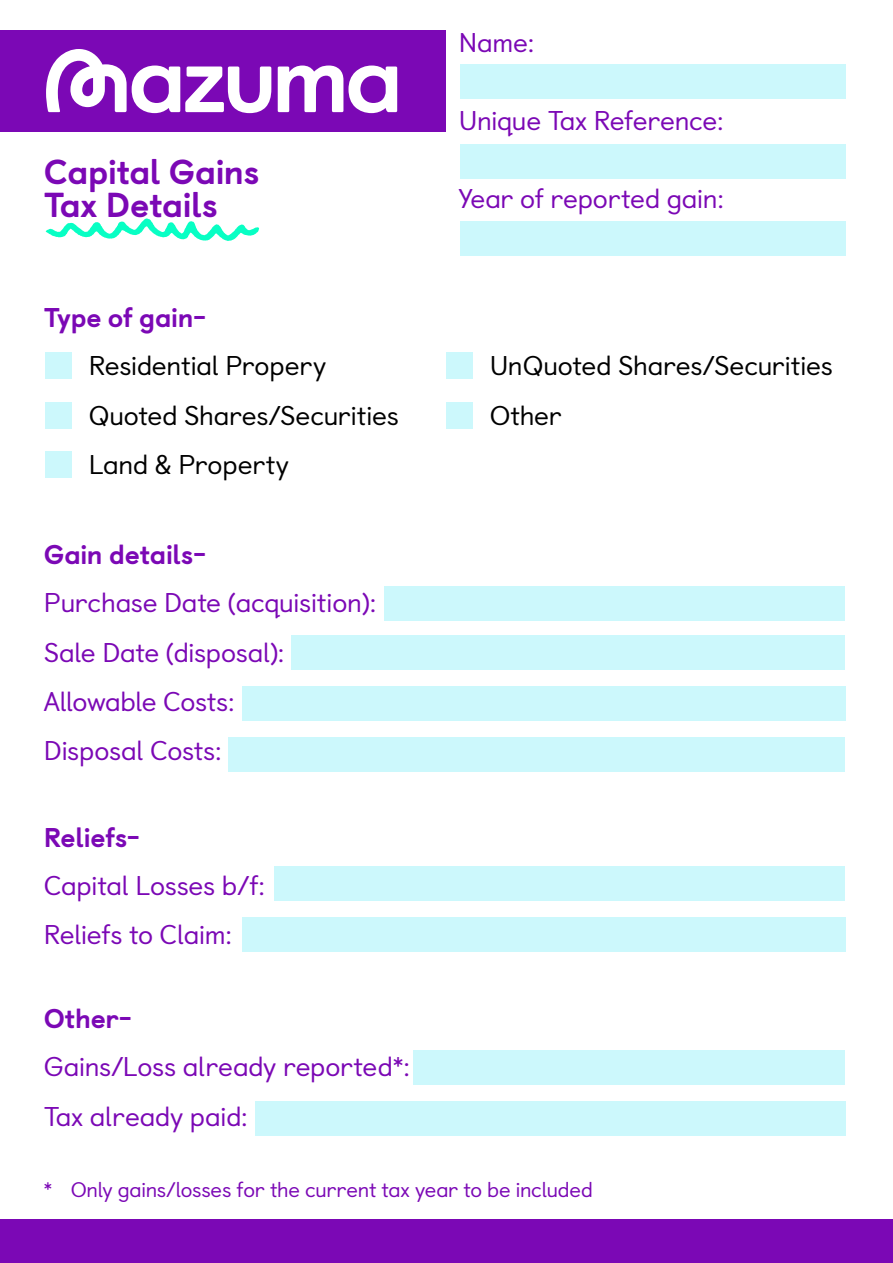
<style>
.page{position:relative;width:893px;height:1263px;background:#fff}
.page>*{position:absolute;margin:0;border:0;box-sizing:border-box;transform-origin:0 0}
.t1{font:800 34.5px/33px "Castledown";letter-spacing:-.01em;color:#7b08b5}
.t2{font:27px/49.5px "Castledown";letter-spacing:-.01em;color:#7b08b5}
.t3{font:27px/49.5px "Castledown";letter-spacing:-.01em;color:#000}
.t4{font:800 27px "Castledown";letter-spacing:-.01em;color:#7b08b5}
.t5{font:21px "Castledown";letter-spacing:-.015em;color:#7b08b5}
</style>
<div class="page">
<div style="left:0;top:31px;width:445px;height:101px;background:#7b08b5"></div>
<div style="left:0;top:1219px;width:893px;height:44px;background:#7b08b5"></div>
<svg style="left:46px;top:49px;width:351px;height:64px"></svg>
<div style="left:45px;top:352px;width:27px;height:27px;background:#ccf8fc"></div>
<div style="left:45px;top:402px;width:27px;height:27px;background:#ccf8fc"></div>
<div style="left:45px;top:451px;width:27px;height:27px;background:#ccf8fc"></div>
<div style="left:446px;top:352px;width:27px;height:27px;background:#ccf8fc"></div>
<div style="left:446px;top:402px;width:27px;height:27px;background:#ccf8fc"></div>
<div style="left:460px;top:64px;width:385px;height:35px;background:#ccf8fc"></div>
<div style="left:460px;top:144px;width:385px;height:35px;background:#ccf8fc"></div>
<div style="left:460px;top:221px;width:385px;height:35px;background:#ccf8fc"></div>
<div style="left:384px;top:586px;width:461px;height:35px;background:#ccf8fc"></div>
<div style="left:292px;top:635px;width:553px;height:35px;background:#ccf8fc"></div>
<div style="left:242px;top:686px;width:603px;height:35px;background:#ccf8fc"></div>
<div style="left:228px;top:737px;width:617px;height:35px;background:#ccf8fc"></div>
<div style="left:275px;top:866px;width:570px;height:35px;background:#ccf8fc"></div>
<div style="left:242px;top:917px;width:603px;height:35px;background:#ccf8fc"></div>
<div style="left:414px;top:1050px;width:431px;height:35px;background:#ccf8fc"></div>
<div style="left:255px;top:1101px;width:590px;height:34px;background:#ccf8fc"></div>
<svg style="left:46px;top:218px;width:213px;height:23px"></svg>
<p class="t2" style="left:459px;top:15px;width:76px">Name:</p>
<p class="t1" style="left:44px;top:152px;width:217px">Capital Gains<br>Tax Details</p>
<p class="t4" style="left:44px;top:296px;width:164px">Type of gain-</p>
<p class="t3" style="left:89px;top:338px;width:312px">Residential Propery<br>Quoted Shares/Securities<br>Land &amp; Property</p>
<p class="t4" style="left:44px;top:532px;width:164px">Gain details-</p>
<p class="t2" style="left:44px;top:575px;width:334px">Purchase Date (acquisition):<br>Sale Date (disposal):<br>Allowable Costs:<br>Disposal Costs:</p>
<p class="t4" style="left:44px;top:815px;width:97px">Reliefs-</p>
<p class="t2" style="left:44px;top:858px;width:222px">Capital Losses b/f:<br>Reliefs to Claim:</p>
<p class="t4" style="left:44px;top:996px;width:89px">Other-</p>
<p class="t2" style="left:44px;top:1039px;width:367px">Gains/Loss already reported*:<br>Tax already paid:</p>
<p class="t2" style="left:459px;top:93px;width:266px">Unique Tax Reference:</p>
<p class="t2" style="left:459px;top:171px;width:266px">Year of reported gain:</p>
<p class="t3" style="left:490px;top:338px;width:345px">UnQuoted Shares/Securities<br>Other</p>
<p class="t5" style="left:44px;top:1173px;width:551px">* Only gains/losses for the current tax year to be included</p>
</div>
